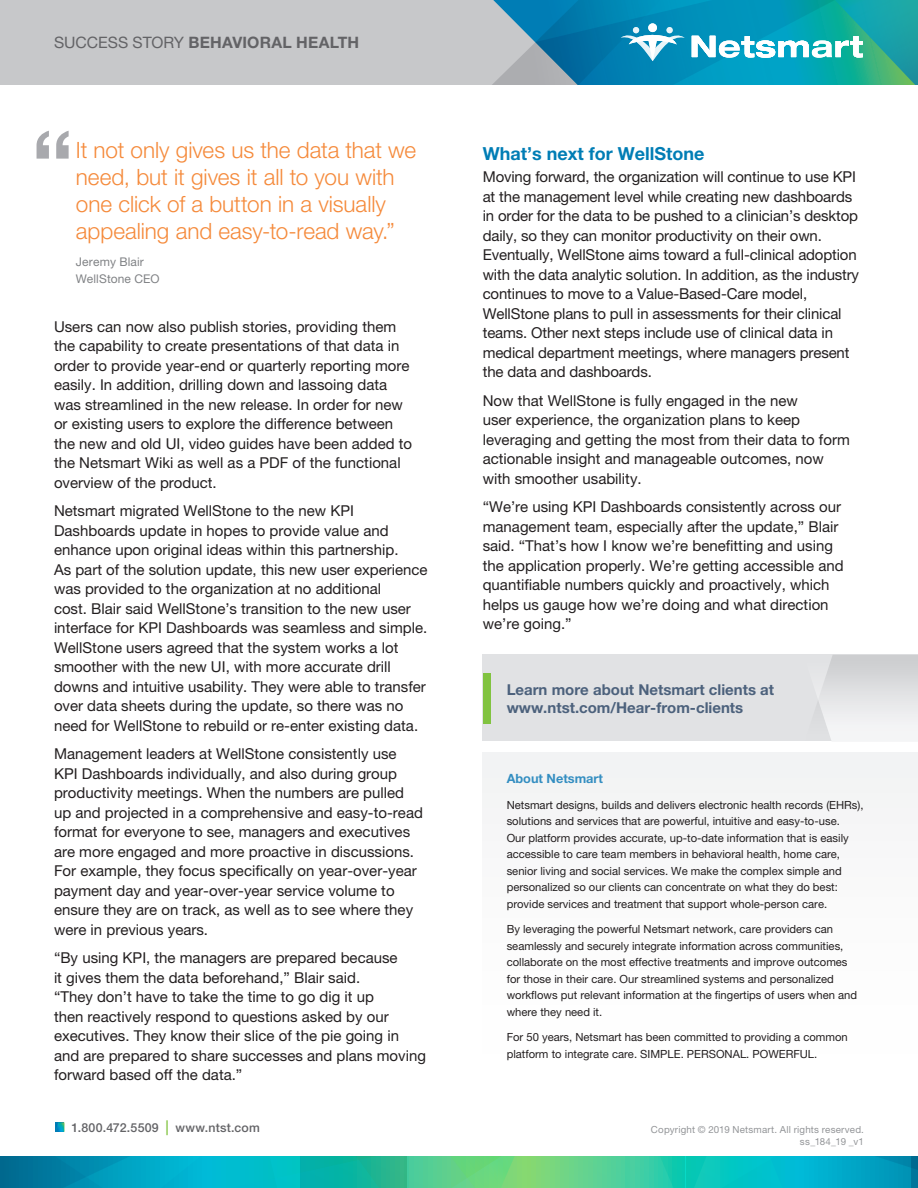
<style>
.page{position:relative;width:918px;height:1188px;background:#fff}
.page>*{position:absolute;margin:0;border:0;box-sizing:border-box;transform-origin:0 0}
.t1{font:500 99px "Helvetica Neue LT Pro";color:#a8a9ad}
.t2{font:300 22.5px/27px "Helvetica Neue LT Pro";letter-spacing:-.005em;color:#f58a3b}
.t3{font:700 18px "Helvetica Neue LT Pro";color:#007db5}
.t4{font:700 15.75px "Helvetica Neue LT Pro";letter-spacing:.01em;color:#636366}
.t5{font:15px/19.5px "Helvetica Neue LT Pro";color:#231f20}
.t6{font:700 15px/18px "Helvetica Neue LT Pro";color:#4c617c}
.t7{font:700 12.75px "Helvetica Neue LT Pro";color:#348ec1}
.t8{font:500 12.3px "Helvetica Neue LT Pro";letter-spacing:.02em;color:#636366}
.t9{font:12px/16.5px "Helvetica Neue LT Pro";letter-spacing:.01em;color:#808285}
.t10{font:11.25px/16.5px "Helvetica Neue LT Pro";color:#231f20}
.t11{font:9.75px "Helvetica Neue LT Pro";letter-spacing:.02em;color:#939598}
.s1{font-weight:400}
.s2{font-size:14.85px;color:#81c340}
</style>
<div class="page">
<div style="left:0;top:0;width:918px;height:85px;background:#c7c8ca"></div>
<div style="left:483px;top:655px;width:435px;height:86px;background:#e1e2e4"></div>
<div style="left:483px;top:752px;width:435px;height:369px;background:#fbfbfb"></div>
<svg style="left:817px;top:655px;width:101px;height:86px"></svg>
<div style="left:483px;top:674px;width:7px;height:50px;background:#81c340"></div>
<svg style="left:0;top:1157px;width:918px;height:31px;background:#1db6ac"></svg>
<svg style="left:56px;top:1122px;width:8px;height:10px"></svg>
<svg style="left:692px;top:0;width:226px;height:85px;background:#24abb5"></svg>
<svg style="left:492px;top:0;width:193px;height:85px;background:#3390b5"></svg>
<div style="left:666px;top:27px;width:7px;height:6px;background:#e7f4f8;border-radius:50%"></div>
<p class="t4" style="left:54px;top:33px;width:307px"><span class="s1">SUCCESS STORY</span> BEHAVIORAL HEALTH</p>
<h1 class="t1" style="left:31px;top:107px;width:45px">“</h1>
<h2 class="t2" style="left:76px;top:136px;width:342px">It not only gives us the data that we need, but it gives it all to you with one click of a button in a visually appealing and easy-to-read way.”</h2>
<p class="t9" style="left:76px;top:254px;width:85px">Jeremy Blair<br>WellStone CEO</p>
<p class="t5" style="left:54px;top:316px;width:360px">Users can now also publish stories, providing them the capability to create presentations of that data in order to provide year-end or quarterly reporting more easily. In addition, drilling down and lassoing data was streamlined in the new release. In order for new or existing users to explore the difference between the new and old UI, video guides have been added to the Netsmart Wiki as well as a PDF of the functional overview of the product.</p>
<p class="t5" style="left:54px;top:501px;width:375px">Netsmart migrated WellStone to the new KPI Dashboards update in hopes to provide value and enhance upon original ideas within this partnership.<br>As part of the solution update, this new user experience was provided to the organization at no additional<br>cost. Blair said WellStone’s transition to the new user interface for KPI Dashboards was seamless and simple.<br>WellStone users agreed that the system works a lot smoother with the new UI, with more accurate drill downs and intuitive usability. They were able to transfer over data sheets during the update, so there was no need for WellStone to rebuild or re-enter existing data.</p>
<p class="t5" style="left:54px;top:744px;width:370px">Management leaders at WellStone consistently use KPI Dashboards individually, and also during group productivity meetings. When the numbers are pulled up and projected in a comprehensive and easy-to-read format for everyone to see, managers and executives are more engaged and more proactive in discussions.<br>For example, they focus specifically on year-over-year payment day and year-over-year service volume to ensure they are on track, as well as to see where they were in previous years.</p>
<p class="t5" style="left:54px;top:948px;width:374px">“By using KPI, the managers are prepared because<br>it gives them the data beforehand,” Blair said.<br>“They don’t have to take the time to go dig it up<br>then reactively respond to questions asked by our executives. They know their slice of the pie going in and are prepared to share successes and plans moving forward based off the data.”</p>
<p class="t3" style="left:483px;top:142px;width:223px">What’s next for WellStone</p>
<p class="t5" style="left:483px;top:167px;width:378px">Moving forward, the organization will continue to use KPI at the management level while creating new dashboards in order for the data to be pushed to a clinician’s desktop daily, so they can monitor productivity on their own.<br>Eventually, WellStone aims toward a full-clinical adoption with the data analytic solution. In addition, as the industry continues to move to a Value-Based-Care model, WellStone plans to pull in assessments for their clinical teams. Other next steps include use of clinical data in medical department meetings, where managers present the data and dashboards.</p>
<p class="t5" style="left:483px;top:391px;width:369px">Now that WellStone is fully engaged in the new<br>user experience, the organization plans to keep leveraging and getting the most from their data to form actionable insight and manageable outcomes, now with smoother usability.</p>
<p class="t5" style="left:483px;top:497px;width:362px">“We’re using KPI Dashboards consistently across our management team, especially after the update,” Blair said. “That’s how I know we’re benefitting and using the application properly. We’re getting accessible and quantifiable numbers quickly and proactively, which helps us gauge how we’re doing and what direction we’re going.”</p>
<p class="t6" style="left:507px;top:680px;width:269px">Learn more about Netsmart clients at www.ntst.com/Hear-from-clients</p>
<p class="t7" style="left:507px;top:771px;width:98px">About Netsmart</p>
<p class="t10" style="left:507px;top:796px;width:358px">Netsmart designs, builds and delivers electronic health records (EHRs), solutions and services that are powerful, intuitive and easy-to-use.<br>Our platform provides accurate, up-to-date information that is easily accessible to care team members in behavioral health, home care, senior living and social services. We make the complex simple and personalized so our clients can concentrate on what they do best: provide services and treatment that support whole-person care.</p>
<p class="t10" style="left:507px;top:921px;width:352px">By leveraging the powerful Netsmart network, care providers can seamlessly and securely integrate information across communities, collaborate on the most effective treatments and improve outcomes for those in their care. Our streamlined systems and personalized workflows put relevant information at the fingertips of users when and where they need it.</p>
<p class="t10" style="left:507px;top:1029px;width:343px">For 50 years, Netsmart has been committed to providing a common platform to integrate care. SIMPLE. PERSONAL. POWERFUL.</p>
<p class="t8" style="left:71px;top:1120px;width:190px">1.800.472.5509 <span class="s2">|</span> www.ntst.com</p>
<p class="t11" style="left:651px;top:1124px;width:215px">Copyright © 2019 Netsmart. All rights reserved.</p>
<p class="t11" style="left:800px;top:1136px;width:66px">ss_184_19 _v1</p>
</div>
